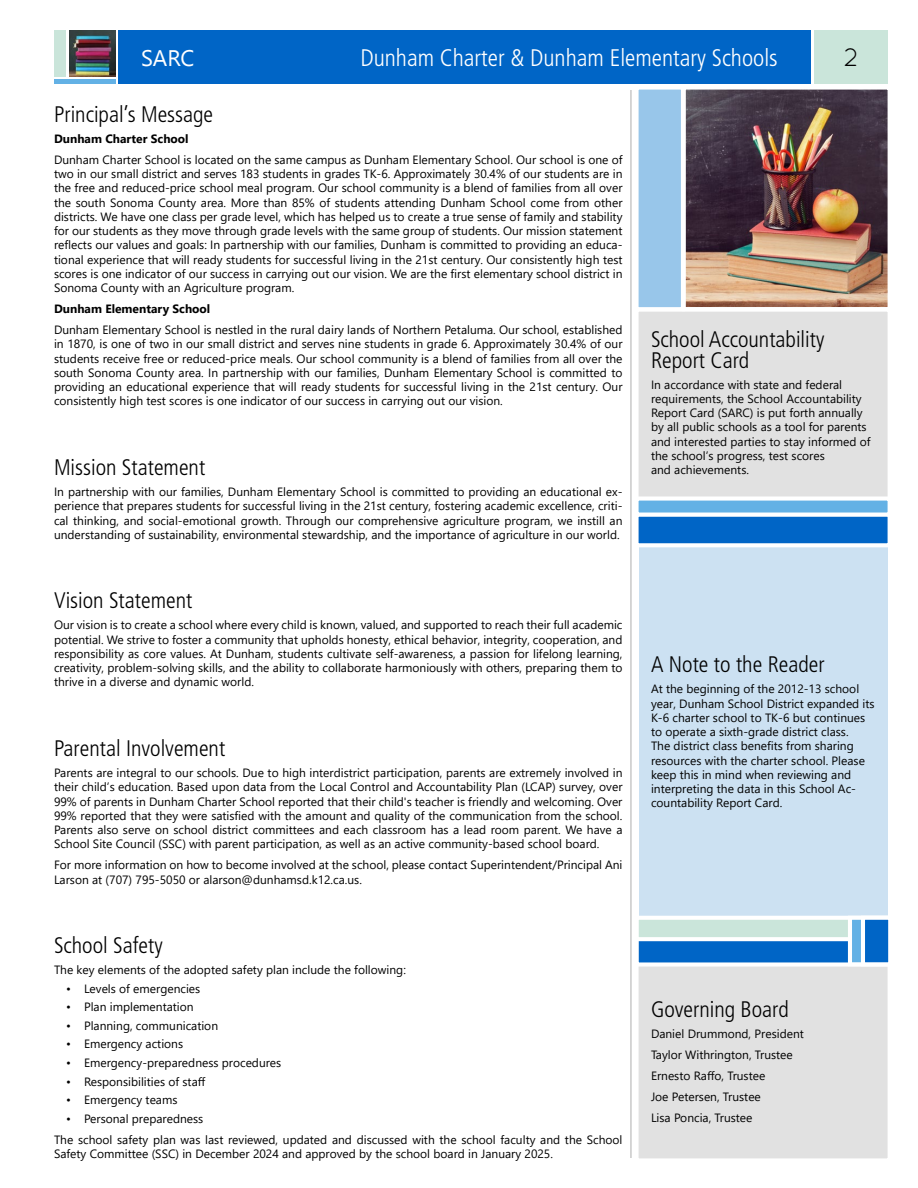
<style>
.page{position:relative;width:918px;height:1188px;background:#fff}
.page>*{position:absolute;margin:0;border:0;box-sizing:border-box;transform-origin:0 0}
.t1{font:25.5px "Quicksand";color:#010101}
.t2{font:300 condensed 24px "Frutiger LT Std";color:#fff}
.Body_Title{font:300 condensed 22.5px "Frutiger LT Std";color:#010101}
.Column_Title{font:300 condensed 22.5px/21px "Frutiger LT Std";color:#010101}
.Body_Text{font:12px/14.2px "Segoe UI";color:#010101;text-align:justify}
.Column_Text{font:12px/14.2px "Segoe UI";color:#010101}
.Body_Text-2{font:700 12px "Segoe UI";color:#010101}
</style>
<div class="page">
<div style="left:815px;top:30px;width:73px;height:54px;background:#cae5da"></div>
<div style="left:639px;top:90px;width:249px;height:1068px;background:#cce1f2"></div>
<hr style="left:630px;top:90px;width:2px;height:1068px;background:#c8c8c8">
<div style="left:118px;top:30px;width:694px;height:54px;background:#0065c6"></div>
<img style="left:69px;top:30px;width:47px;height:46px">
<div style="left:54px;top:30px;width:12px;height:46px;background:#cae5da"></div>
<hr style="left:54px;top:80px;width:62px;height:4px;background:#63b1e5">
<div style="left:638px;top:313px;width:250px;height:183px;background:#e1e1e1"></div>
<div style="left:638px;top:967px;width:250px;height:192px;background:#e1e1e1"></div>
<div style="left:635px;top:512px;width:257px;height:35px;background:#0065c6;border:4px solid #fff"></div>
<div style="left:635px;top:496px;width:257px;height:21px;background:#63b1e5;border:4px solid #fff"></div>
<svg style="left:638px;top:89px;width:42px;height:224px;background:#9dc8ea"></svg>
<img style="left:680px;top:83px;width:208px;height:230px">
<div style="left:635px;top:932px;width:257px;height:35px;background:#0065c6;border:4px solid #fff"></div>
<div style="left:635px;top:916px;width:257px;height:25px;background:#cae5da;border:4px solid #fff"></div>
<div style="left:848px;top:916px;width:43px;height:50px;background:#63b1e5;border:4px solid #fff"></div>
<svg style="left:866px;top:921px;width:21px;height:40px"></svg>
<div style="left:861px;top:916px;width:31px;height:50px;border:4px solid #fff"></div>
<h2 class="t2" style="left:360px;top:44px;width:419px">Dunham Charter &amp; Dunham Elementary Schools</h2>
<h1 class="t1" style="left:844px;top:42px;width:17px">2</h1>
<p class="Body_Title" style="left:54px;top:101px;width:161px">Principal’s Message</p>
<p class="Body_Text-2" style="left:54px;top:127px;width:136px">Dunham Charter School</p>
<p class="Body_Text" style="left:54px;top:151px;width:570px">Dunham Charter School is located on the same campus as Dunham Elementary School. Our school is one of two in our small district and serves 183 students in grades TK-6. Approximately 30.4% of our students are in the free and reduced-price school meal program. Our school community is a blend of families from all over the south Sonoma County area. More than 85% of students attending Dunham School come from other districts. We have one class per grade level, which has helped us to create a true sense of family and stability for our students as they move through grade levels with the same group of students. Our mission statement reflects our values and goals: In partnership with our families, Dunham is committed to providing an educa&shy;tional experience that will ready students for successful living in the 21st century. Our consistently high test scores is one indicator of our success in carrying out our vision. We are the first elementary school district in Sonoma County with an Agriculture program.</p>
<p class="Body_Text-2" style="left:54px;top:298px;width:158px">Dunham Elementary School</p>
<p class="Body_Text" style="left:54px;top:322px;width:570px">Dunham Elementary School is nestled in the rural dairy lands of Northern Petaluma. Our school, established in 1870, is one of two in our small district and serves nine students in grade 6. Approximately 30.4% of our students receive free or reduced-price meals. Our school community is a blend of families from all over the south Sonoma County area. In partnership with our families, Dunham Elementary School is committed to providing an educational experience that will ready students for successful living in the 21st century. Our consistently high test scores is one indicator of our success in carrying out our vision.</p>
<p class="Body_Title" style="left:54px;top:454px;width:153px">Mission Statement</p>
<p class="Body_Text" style="left:54px;top:484px;width:570px">In partnership with our families, Dunham Elementary School is committed to providing an educational ex&shy;perience that prepares students for successful living in the 21st century, fostering academic excellence, criti&shy;cal thinking, and social-emotional growth. Through our comprehensive agriculture program, we instill an understanding of sustainability, environmental stewardship, and the importance of agriculture in our world.</p>
<p class="Body_Title" style="left:54px;top:588px;width:140px">Vision Statement</p>
<p class="Body_Text" style="left:54px;top:617px;width:570px">Our vision is to create a school where every child is known, valued, and supported to reach their full academic potential. We strive to foster a community that upholds honesty, ethical behavior, integrity, cooperation, and responsibility as core values. At Dunham, students cultivate self-awareness, a passion for lifelong learning, creativity, problem-solving skills, and the ability to collaborate harmoniously with others, preparing them to thrive in a diverse and dynamic world.</p>
<p class="Body_Title" style="left:54px;top:736px;width:173px">Parental Involvement</p>
<p class="Body_Text" style="left:54px;top:765px;width:570px">Parents are integral to our schools. Due to high interdistrict participation, parents are extremely involved in their child’s education. Based upon data from the Local Control and Accountability Plan (LCAP) survey, over 99% of parents in Dunham Charter School reported that their child's teacher is friendly and welcoming. Over 99% reported that they were satisfied with the amount and quality of the communication from the school.<br>Parents also serve on school district committees and each classroom has a lead room parent. We have a School Site Council (SSC) with parent participation, as well as an active community-based school board.</p>
<p class="Body_Text" style="left:54px;top:857px;width:570px">For more information on how to become involved at the school, please contact Superintendent/Principal Ani<br>Larson at (707) 795-5050 or alarson@dunhamsd.k12.ca.us.</p>
<p class="Body_Title" style="left:54px;top:933px;width:110px">School Safety</p>
<p class="Body_Text" style="left:54px;top:962px;width:353px">The key elements of the adopted safety plan include the following:</p>
<p class="Body_Text" style="left:66px;top:980px;width:136px">• Levels of emergencies</p>
<p class="Body_Text" style="left:66px;top:999px;width:129px">• Plan implementation</p>
<p class="Body_Text" style="left:66px;top:1017px;width:154px">• Planning, communication</p>
<p class="Body_Text" style="left:66px;top:1036px;width:119px">• Emergency actions</p>
<p class="Body_Text" style="left:66px;top:1055px;width:217px">• Emergency-preparedness procedures</p>
<p class="Body_Text" style="left:66px;top:1073px;width:141px">• Responsibilities of staff</p>
<p class="Body_Text" style="left:66px;top:1092px;width:113px">• Emergency teams</p>
<p class="Body_Text" style="left:66px;top:1110px;width:139px">• Personal preparedness</p>
<p class="Body_Text" style="left:54px;top:1131px;width:570px">The school safety plan was last reviewed, updated and discussed with the school faculty and the School<br>Safety Committee (SSC) in December 2024 and approved by the school board in January 2025.</p>
<p class="Column_Title" style="left:651px;top:329px;width:175px">School Accountability<br>Report Card</p>
<p class="Column_Text" style="left:651px;top:376px;width:221px">In accordance with state and federal requirements, the School Accountability Report Card (SARC) is put forth annually by all public schools as a tool for parents and interested parties to stay informed of the school’s progress, test scores<br>and achievements.</p>
<p class="Column_Title" style="left:651px;top:655px;width:175px">A Note to the Reader</p>
<p class="Column_Text" style="left:651px;top:681px;width:225px">At the beginning of the 2012-13 school year, Dunham School District expanded its K-6 charter school to TK-6 but continues to operate a sixth-grade district class.<br>The district class benefits from sharing resources with the charter school. Please keep this in mind when reviewing and interpreting the data in this School Ac&shy;countability Report Card.</p>
<p class="Column_Title" style="left:651px;top:999px;width:139px">Governing Board</p>
<p class="Column_Text" style="left:651px;top:1025px;width:154px">Daniel Drummond, President</p>
<p class="Column_Text" style="left:651px;top:1046px;width:143px">Taylor Withrington, Trustee</p>
<p class="Column_Text" style="left:651px;top:1067px;width:116px">Ernesto Raffo, Trustee</p>
<p class="Column_Text" style="left:651px;top:1088px;width:111px">Joe Petersen, Trustee</p>
<p class="Column_Text" style="left:651px;top:1109px;width:103px">Lisa Poncia, Trustee</p>
</div>
